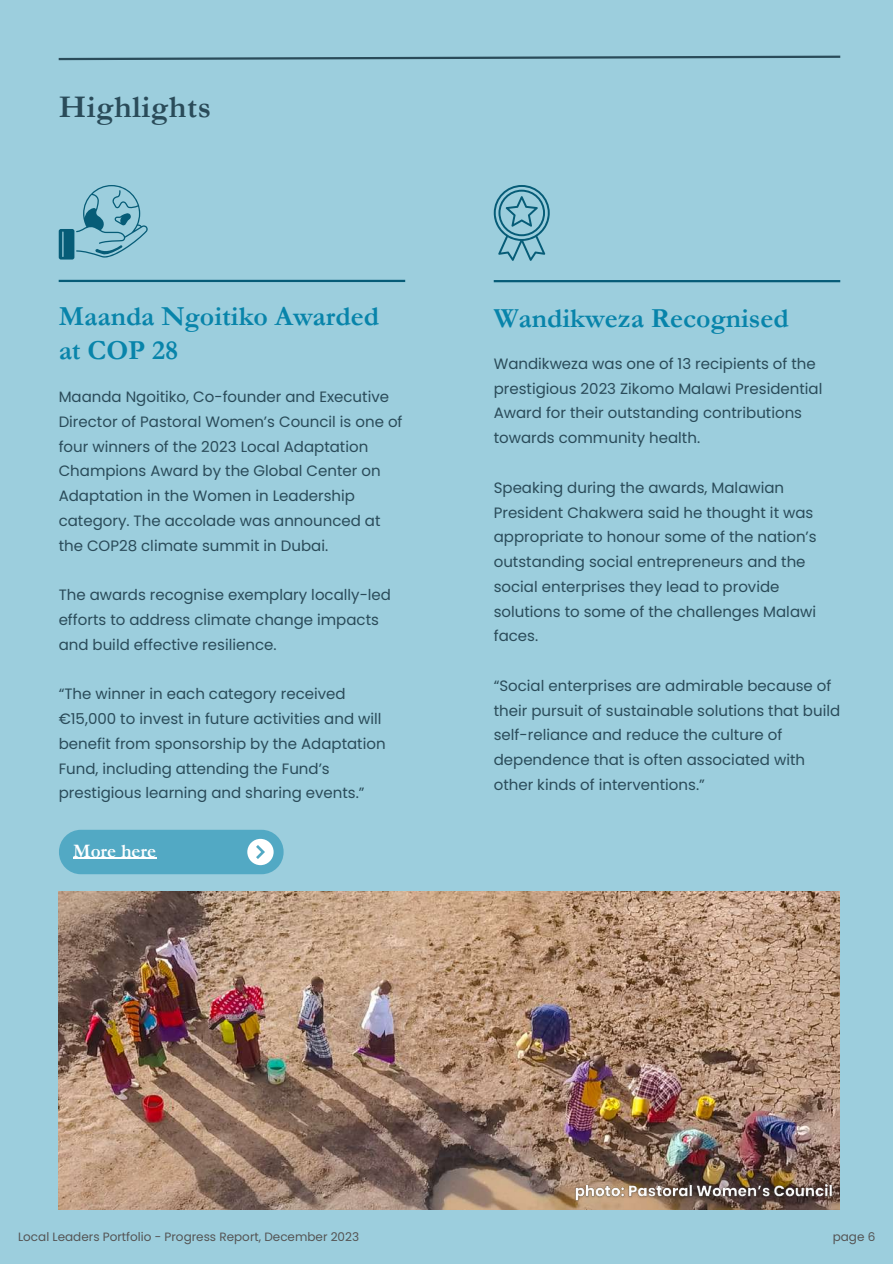
<style>
.page{position:relative;width:893px;height:1264px;background:#fff}
.page>*{position:absolute;margin:0;border:0;box-sizing:border-box;transform-origin:0 0}
.t1{font:700 31.8px "Garamond";letter-spacing:.02em;color:#2a4b59}
.t2{font:700 27.75px/33.8px "Garamond";color:#0884aa}
.t3{font:700 19.2px "Garamond";color:#fff}
.t4{font:15px/24.8px "Poppins";color:#2a4b59}
.t5{font:12px "Poppins";color:#545454}
</style>
<div class="page">
<div style="left:0;top:0;width:892px;height:1263px;background:#9ccedd"></div>
<svg style="left:58px;top:55px;width:783px;height:6px"></svg>
<hr style="left:493px;top:280px;width:347px;height:2px;background:#065c77">
<svg style="left:493px;top:185px;width:56px;height:75px"></svg>
<hr style="left:59px;top:280px;width:346px;height:2px;background:#065c77">
<svg style="left:59px;top:185px;width:89px;height:74px"></svg>
<div style="left:59px;top:829px;width:224px;height:45px;background:#52a9c4;border-radius:22px"></div>
<div style="left:247px;top:838px;width:26px;height:27px;background:#fff;border-radius:50%"></div>
<svg style="left:256px;top:845px;width:9px;height:14px"></svg>
<hr style="left:73px;top:857px;width:83px;height:1px;background:#fff">
<img style="left:59px;top:892px;width:780px;height:317px">
<img style="left:571px;top:1179px;width:267px;height:27px">
<h1 class="t1" style="left:59px;top:90px;width:154px">Highlights</h1>
<h2 class="t2" style="left:59px;top:300px;width:322px">Maanda Ngoitiko Awarded at COP 28</h2>
<p class="t4" style="left:59px;top:384px;width:345px">Maanda Ngoitiko, Co-founder and Executive Director of Pastoral Women’s Council is one of four winners of the 2023 Local Adaptation Champions Award by the Global Center on Adaptation in the Women in Leadership category. The accolade was announced at the COP28 climate summit in Dubai.</p>
<p class="t4" style="left:59px;top:582px;width:334px">The awards recognise exemplary locally-led efforts to address climate change impacts and build effective resilience.</p>
<p class="t4" style="left:59px;top:681px;width:328px">“The winner in each category received €15,000 to invest in future activities and will benefit from sponsorship by the Adaptation Fund, including attending the Fund’s prestigious learning and sharing events.”</p>
<p class="t3" style="left:73px;top:840px;width:84px">More here</p>
<h2 class="t2" style="left:493px;top:301px;width:296px">Wandikweza Recognised</h2>
<p class="t4" style="left:493px;top:351px;width:330px">Wandikweza was one of 13 recipients of the prestigious 2023 Zikomo Malawi Presidential Award for their outstanding contributions towards community health.</p>
<p class="t4" style="left:493px;top:475px;width:324px">Speaking during the awards, Malawian President Chakwera said he thought it was appropriate to honour some of the nation’s outstanding social entrepreneurs and the social enterprises they lead to provide solutions to some of the challenges Malawi faces.</p>
<p class="t4" style="left:493px;top:673px;width:348px">“Social enterprises are admirable because of their pursuit of sustainable solutions that build self-reliance and reduce the culture of dependence that is often associated with other kinds of interventions.”</p>
<p class="t5" style="left:18px;top:1227px;width:342px">Local Leaders Portfolio - Progress Report, December 2023</p>
<p class="t5" style="left:832px;top:1227px;width:44px">page 6</p>
</div>
